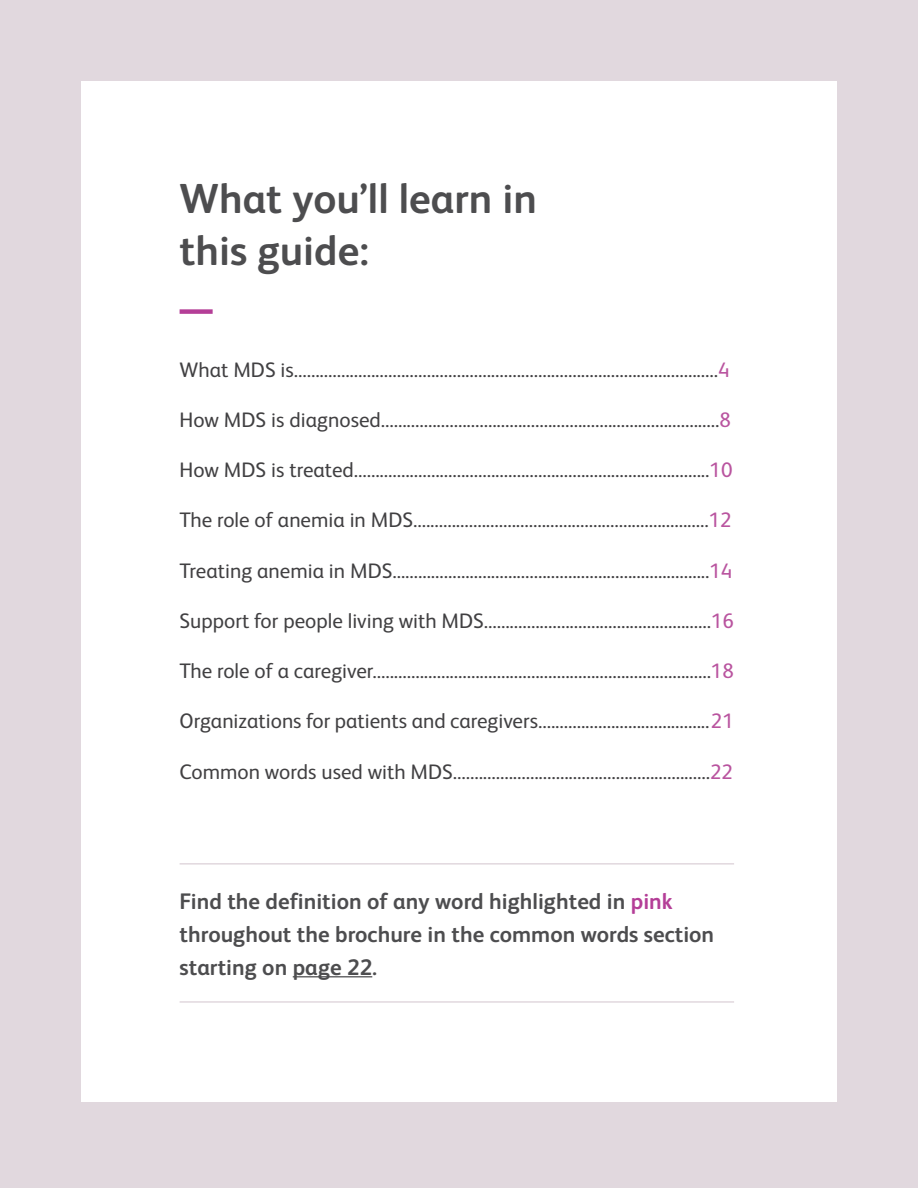
<style>
.page{position:relative;width:918px;height:1188px;background:#e1d8de}
.page>*{position:absolute;margin:0;border:0;box-sizing:border-box;transform-origin:0 0}
.t1{font:700 42px/52.5px "BMS Humanity";color:#4d4d4f}
.t2{font:700 22.5px/33px "BMS Humanity";color:#4d4d4f}
.t3{font:21px "BMS Humanity";color:#414042}
.s1{color:#b9549f}
.s2{color:#b43e97}
</style>
<div class="page">
<div style="left:81px;top:81px;width:756px;height:1021px;background:#fff"></div>
<div style="left:180px;top:309px;width:33px;height:5px;background:#b43e97"></div>
<hr style="left:293px;top:976px;width:79px;height:1px;background:#4d4d4f">
<hr style="left:180px;top:863px;width:554px;height:2px;background:#e1d8de">
<hr style="left:180px;top:1001px;width:554px;height:2px;background:#e1d8de">
<h1 class="t1" style="left:180px;top:170px;width:359px">What you’ll learn in this guide:</h1>
<p class="t3" style="left:180px;top:354px;width:551px">What MDS is...................................................................................................<span class="s1">4</span></p>
<p class="t3" style="left:180px;top:405px;width:553px">How MDS is diagnosed...............................................................................<span class="s1">8</span></p>
<p class="t3" style="left:180px;top:455px;width:555px">How MDS is treated...................................................................................<span class="s1">10</span></p>
<p class="t3" style="left:180px;top:505px;width:554px">The role of anemia in MDS.....................................................................<span class="s1">12</span></p>
<p class="t3" style="left:180px;top:555px;width:554px">Treating anemia in MDS…………………........................................….....…..<span class="s1">14</span></p>
<p class="t3" style="left:180px;top:606px;width:556px">Support for people living with MDS.....................................................<span class="s1">16</span></p>
<p class="t3" style="left:180px;top:656px;width:556px">The role of a caregiver...............................................................................<span class="s1">18</span></p>
<p class="t3" style="left:180px;top:706px;width:556px">Organizations for patients and caregivers........................................<span class="s1">21</span></p>
<p class="t3" style="left:180px;top:756px;width:555px">Common words used with MDS............................................................<span class="s1">22</span></p>
<p class="t2" style="left:180px;top:883px;width:536px">Find the definition of any word highlighted in <span class="s2">pink </span>throughout the brochure in the common words section starting on page 22.</p>
</div>
